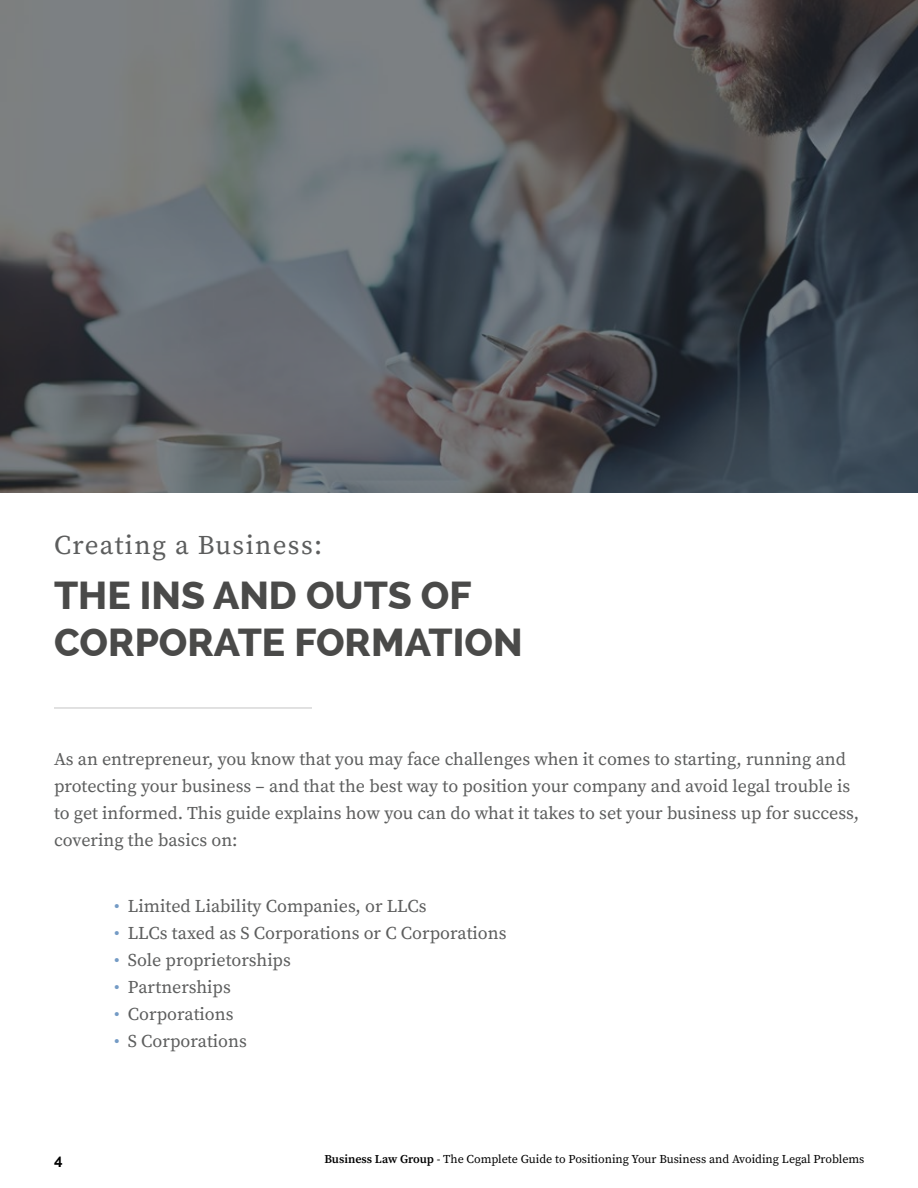
<style>
.page{position:relative;width:918px;height:1188px;background:#fff}
.page>*{position:absolute;margin:0;border:0;box-sizing:border-box;transform-origin:0 0}
.t1{font:800 39px/46.8px "Raleway";color:#4a4a49}
.t2{font:27px "Source Serif Pro";letter-spacing:.05em;color:#5c5d5d}
.t3{font:18px/27px "Source Serif Pro";color:#5c5d5d}
.t4{font:700 15px "Raleway";color:#000}
.t5{font:12px "Source Serif Pro";color:#000}
.s1{color:#749bc5}
.s2{font-weight:600}
</style>
<div class="page">
<hr style="left:54px;top:707px;width:258px;height:2px;background:#5c5d5d">
<svg style="left:0;top:0;width:918px;height:492px"></svg>
<h2 class="t2" style="left:54px;top:530px;width:270px">Creating a Business:</h2>
<h1 class="t1" style="left:54px;top:572px;width:470px">THE INS AND OUTS OF<br>CORPORATE FORMATION</h1>
<p class="t3" style="left:54px;top:746px;width:807px">As an entrepreneur, you know that you may face challenges when it comes to starting, running and protecting your business – and that the best way to position your company and avoid legal trouble is to get informed. This guide explains how you can do what it takes to set your business up for success, covering the basics on:</p>
<p class="t3" style="left:114px;top:893px;width:314px"><span class="s1">•</span> Limited Liability Companies, or LLCs</p>
<p class="t3" style="left:114px;top:920px;width:394px"><span class="s1">•</span> LLCs taxed as S Corporations or C Corporations</p>
<p class="t3" style="left:114px;top:947px;width:178px"><span class="s1">•</span> Sole proprietorships</p>
<p class="t3" style="left:114px;top:974px;width:118px"><span class="s1">•</span> Partnerships</p>
<p class="t3" style="left:114px;top:1001px;width:121px"><span class="s1">•</span> Corporations</p>
<p class="t3" style="left:114px;top:1028px;width:134px"><span class="s1">•</span> S Corporations</p>
<p class="t4" style="left:54px;top:1152px;width:10px">4</p>
<p class="t5" style="left:324px;top:1152px;width:542px"><span class="s2">Business Law Group</span> - The Complete Guide to Positioning Your Business and Avoiding Legal Problems</p>
</div>
